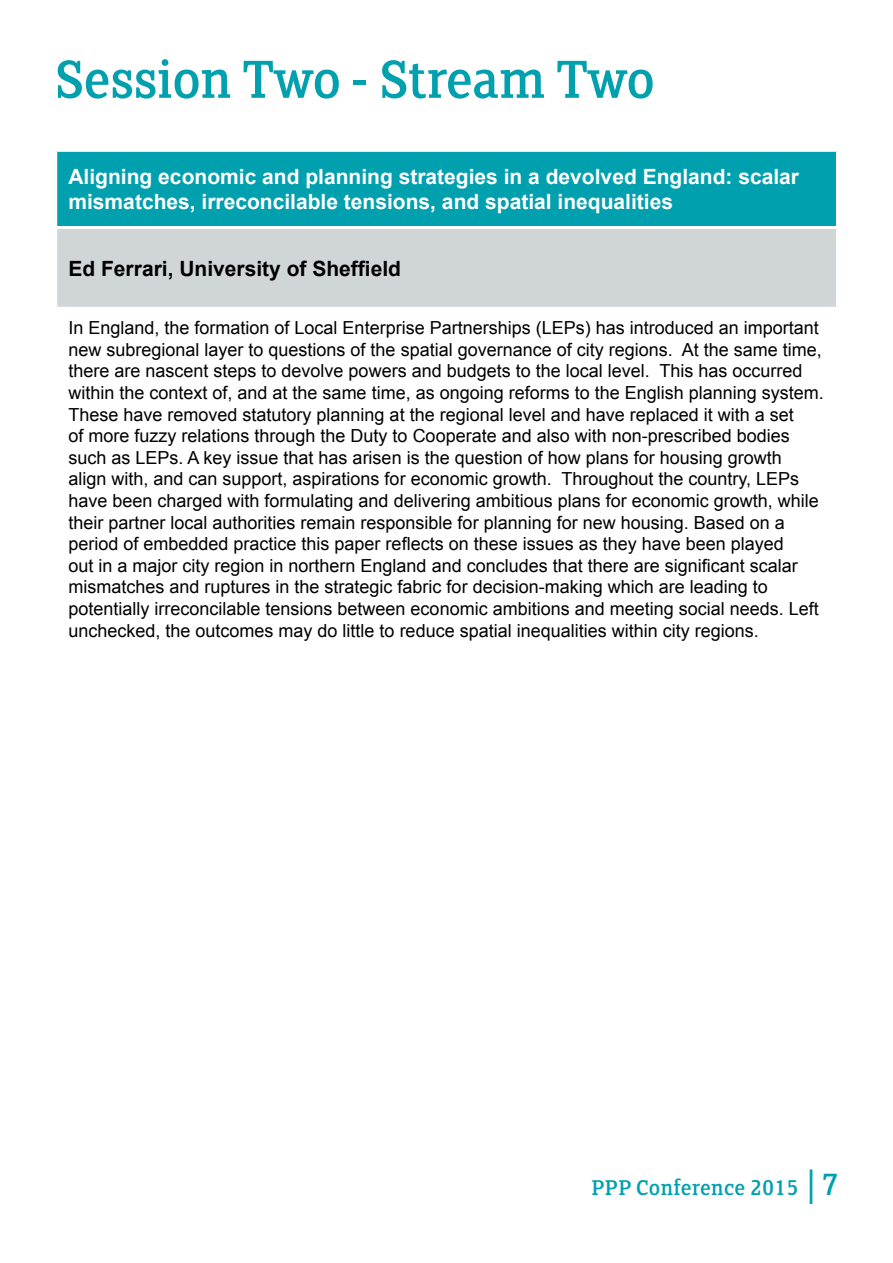
<style>
.page{position:relative;width:893px;height:1263px;background:#fff}
.page>*{position:absolute;margin:0;border:0;box-sizing:border-box;transform-origin:0 0}
.t1{font:60px "FS Clerkenwell";letter-spacing:-.02em;color:#00a0af}
.t2{font:24px "FS Clerkenwell";color:#00a0af}
.t3{font:700 21px/25.2px "Arial";color:#fff}
.t4{font:700 21px "Arial";color:#000}
.t5{font:18px/21.6px "Arial";color:#000}
.s1{font-size:34.5px}
</style>
<div class="page">
<div style="left:56px;top:150px;width:781px;height:77px;background:#00a0af"></div>
<div style="left:56px;top:227px;width:781px;height:81px;background:#d0d5d7"></div>
<hr style="left:54px;top:149px;width:785px;height:3px;background:#fff">
<hr style="left:54px;top:152px;width:3px;height:74px;background:#fff">
<hr style="left:836px;top:152px;width:3px;height:74px;background:#fff">
<hr style="left:54px;top:226px;width:785px;height:3px;background:#fff">
<hr style="left:54px;top:229px;width:3px;height:78px;background:#fff">
<hr style="left:836px;top:229px;width:3px;height:78px;background:#fff">
<hr style="left:54px;top:307px;width:785px;height:3px;background:#fff">
<h1 class="t1" style="left:54px;top:44px;width:602px">Session Two - Stream Two</h1>
<p class="t3" style="left:68px;top:165px;width:732px">Aligning economic and planning strategies in a devolved England: scalar mismatches, irreconcilable tensions, and spatial inequalities</p>
<p class="t4" style="left:68px;top:254px;width:334px">Ed Ferrari, University of Sheffield</p>
<p class="t5" style="left:68px;top:317px;width:757px">In England, the formation of Local Enterprise Partnerships (LEPs) has introduced an important new subregional layer to questions of the spatial governance of city regions. At the same time, there are nascent steps to devolve powers and budgets to the local level. This has occurred within the context of, and at the same time, as ongoing reforms to the English planning system.<br>These have removed statutory planning at the regional level and have replaced it with a set<br>of more fuzzy relations through the Duty to Cooperate and also with non-prescribed bodies such as LEPs. A key issue that has arisen is the question of how plans for housing growth align with, and can support, aspirations for economic growth. Throughout the country, LEPs have been charged with formulating and delivering ambitious plans for economic growth, while their partner local authorities remain responsible for planning for new housing. Based on a period of embedded practice this paper reflects on these issues as they have been played<br>out in a major city region in northern England and concludes that there are significant scalar mismatches and ruptures in the strategic fabric for decision-making which are leading to potentially irreconcilable tensions between economic ambitions and meeting social needs. Left unchecked, the outcomes may do little to reduce spatial inequalities within city regions.</p>
<h2 class="t2" style="left:591px;top:1173px;width:249px">PPP Conference 2015 <span class="s1">| 7</span></h2>
</div>
